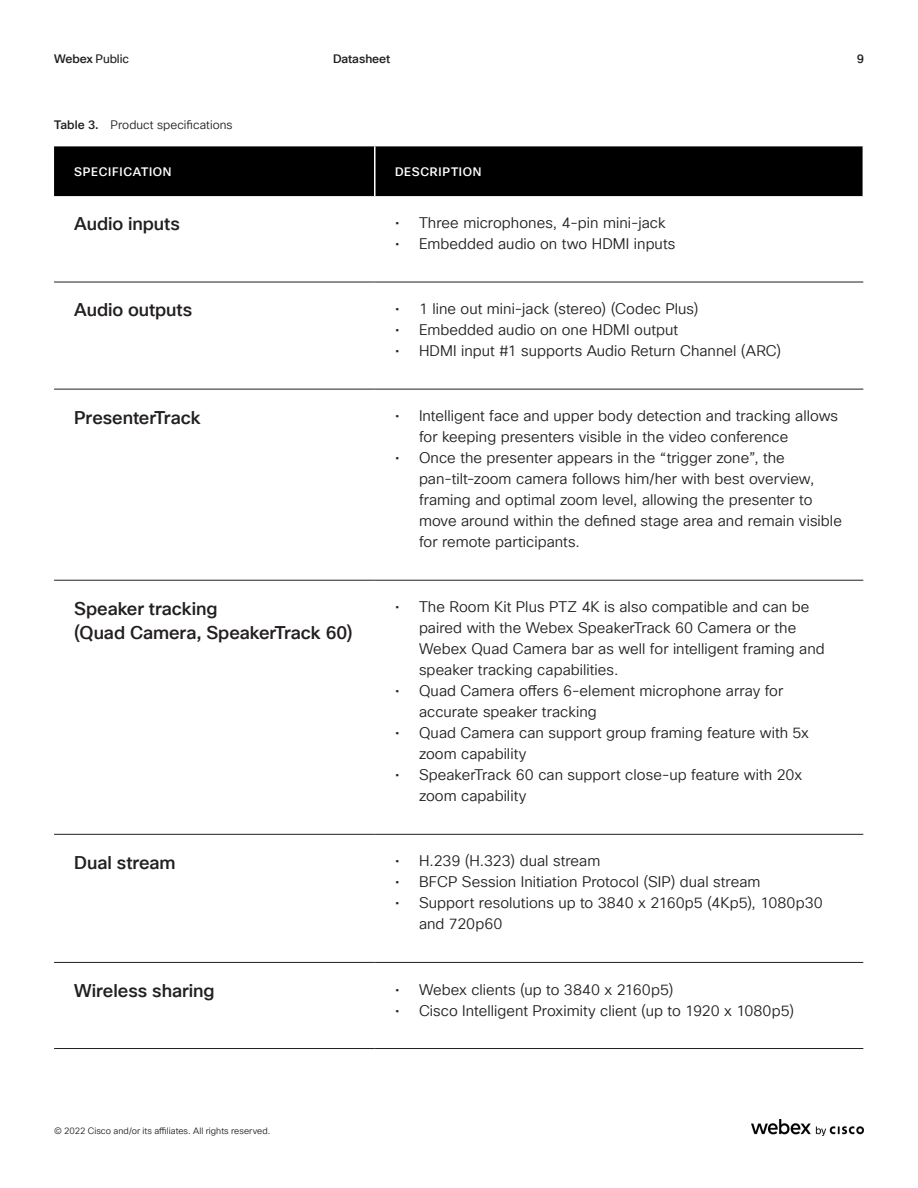
<style>
.page{position:relative;width:918px;height:1188px;background:#fff}
.page>*{position:absolute;margin:0;border:0;box-sizing:border-box;transform-origin:0 0}
.H5_Paragraph_Title{font:500 18px/24px "Cisco Sans TT";letter-spacing:-.005em;color:#231f20}
.t1{font:15px/21px "Cisco Sans TT Light";letter-spacing:.005em;color:#231f20}
.t2{font:12px "Cisco Sans TT Light";letter-spacing:.005em;color:#231f20}
.t3{font:500 12px "Cisco Sans TT";letter-spacing:.06em;color:#fff}
.t4{font:12px "Cisco Sans TT";letter-spacing:-.01em;color:#231f20}
.t5{font:500 12px "Cisco Sans TT";letter-spacing:-.005em;color:#231f20}
.t6{font:9px "Cisco Sans TT Light";letter-spacing:.005em;color:#231f20}
.s1{font-weight:500}
.s2{font-family:"Cisco Sans TT";font-weight:500}
</style>
<div class="page">
<div style="left:54px;top:146px;width:809px;height:50px;background:#000"></div>
<hr style="left:374px;top:146px;width:2px;height:50px;background:#fff">
<hr style="left:54px;top:282px;width:321px;height:1px;background:#231f20">
<hr style="left:375px;top:282px;width:488px;height:1px;background:#231f20">
<hr style="left:54px;top:389px;width:321px;height:1px;background:#231f20">
<hr style="left:375px;top:389px;width:488px;height:1px;background:#231f20">
<hr style="left:54px;top:580px;width:321px;height:1px;background:#231f20">
<hr style="left:375px;top:580px;width:488px;height:1px;background:#231f20">
<hr style="left:54px;top:834px;width:321px;height:1px;background:#231f20">
<hr style="left:375px;top:834px;width:488px;height:1px;background:#231f20">
<hr style="left:54px;top:962px;width:321px;height:1px;background:#231f20">
<hr style="left:375px;top:962px;width:488px;height:1px;background:#231f20">
<hr style="left:54px;top:1048px;width:321px;height:1px;background:#231f20">
<hr style="left:375px;top:1048px;width:488px;height:1px;background:#231f20">
<img style="left:752px;top:1119px;width:112px;height:16px">
<p class="t4" style="left:54px;top:51px;width:77px"><span class="s1">Webex</span> Public</p>
<p class="t5" style="left:333px;top:51px;width:59px">Datasheet</p>
<p class="t5" style="left:857px;top:51px;width:9px">9</p>
<p class="t2" style="left:54px;top:117px;width:180px"><span class="s2">Table 3.</span> Product specifications</p>
<p class="t3" style="left:74px;top:164px;width:99px">SPECIFICATION</p>
<p class="t3" style="left:395px;top:164px;width:88px">DESCRIPTION</p>
<p class="H5_Paragraph_Title" style="left:74px;top:213px;width:107px">Audio inputs</p>
<p class="t1" style="left:395px;top:213px;width:272px">• Three microphones, 4-pin mini-jack</p>
<p class="t1" style="left:395px;top:234px;width:282px">• Embedded audio on two HDMI inputs</p>
<p class="H5_Paragraph_Title" style="left:74px;top:299px;width:119px">Audio outputs</p>
<p class="t1" style="left:395px;top:299px;width:305px">• 1 line out mini-jack (stereo) (Codec Plus)</p>
<p class="t1" style="left:395px;top:320px;width:285px">• Embedded audio on one HDMI output</p>
<p class="t1" style="left:395px;top:341px;width:388px">• HDMI input #1 supports Audio Return Channel (ARC)</p>
<p class="H5_Paragraph_Title" style="left:74px;top:406px;width:128px">PresenterTrack</p>
<p class="t1" style="left:419px;top:406px;width:421px;text-indent:-24px">• Intelligent face and upper body detection and tracking allows for keeping presenters visible in the video conference</p>
<p class="t1" style="left:419px;top:448px;width:424px;text-indent:-24px">• Once the presenter appears in the “trigger zone”, the pan-tilt-zoom camera follows him/her with best overview, framing and optimal zoom level, allowing the presenter to move around within the defined stage area and remain visible for remote participants.</p>
<p class="H5_Paragraph_Title" style="left:74px;top:597px;width:280px">Speaker tracking<br>(Quad Camera, SpeakerTrack 60)</p>
<p class="t1" style="left:419px;top:597px;width:407px;text-indent:-24px">• The Room Kit Plus PTZ 4K is also compatible and can be paired with the Webex SpeakerTrack 60 Camera or the Webex Quad Camera bar as well for intelligent framing and speaker tracking capabilities.</p>
<p class="t1" style="left:419px;top:681px;width:366px;text-indent:-24px">• Quad Camera offers 6-element microphone array for accurate speaker tracking</p>
<p class="t1" style="left:419px;top:723px;width:392px;text-indent:-24px">• Quad Camera can support group framing feature with 5x zoom capability</p>
<p class="t1" style="left:419px;top:765px;width:385px;text-indent:-24px">• SpeakerTrack 60 can support close-up feature with 20x zoom capability</p>
<p class="H5_Paragraph_Title" style="left:74px;top:851px;width:103px">Dual stream</p>
<p class="t1" style="left:395px;top:851px;width:207px">• H.239 (H.323) dual stream</p>
<p class="t1" style="left:395px;top:872px;width:367px">• BFCP Session Initiation Protocol (SIP) dual stream</p>
<p class="t1" style="left:419px;top:893px;width:405px;text-indent:-24px">• Support resolutions up to 3840 x 2160p5 (4Kp5), 1080p30 and 720p60</p>
<p class="H5_Paragraph_Title" style="left:74px;top:979px;width:142px">Wireless sharing</p>
<p class="t1" style="left:395px;top:979px;width:280px">• Webex clients (up to 3840 x 2160p5)</p>
<p class="t1" style="left:395px;top:1000px;width:401px">• Cisco Intelligent Proximity client (up to 1920 x 1080p5)</p>
<p class="t6" style="left:54px;top:1125px;width:218px">© 2022 Cisco and/or its affiliates. All rights reserved.</p>
</div>
